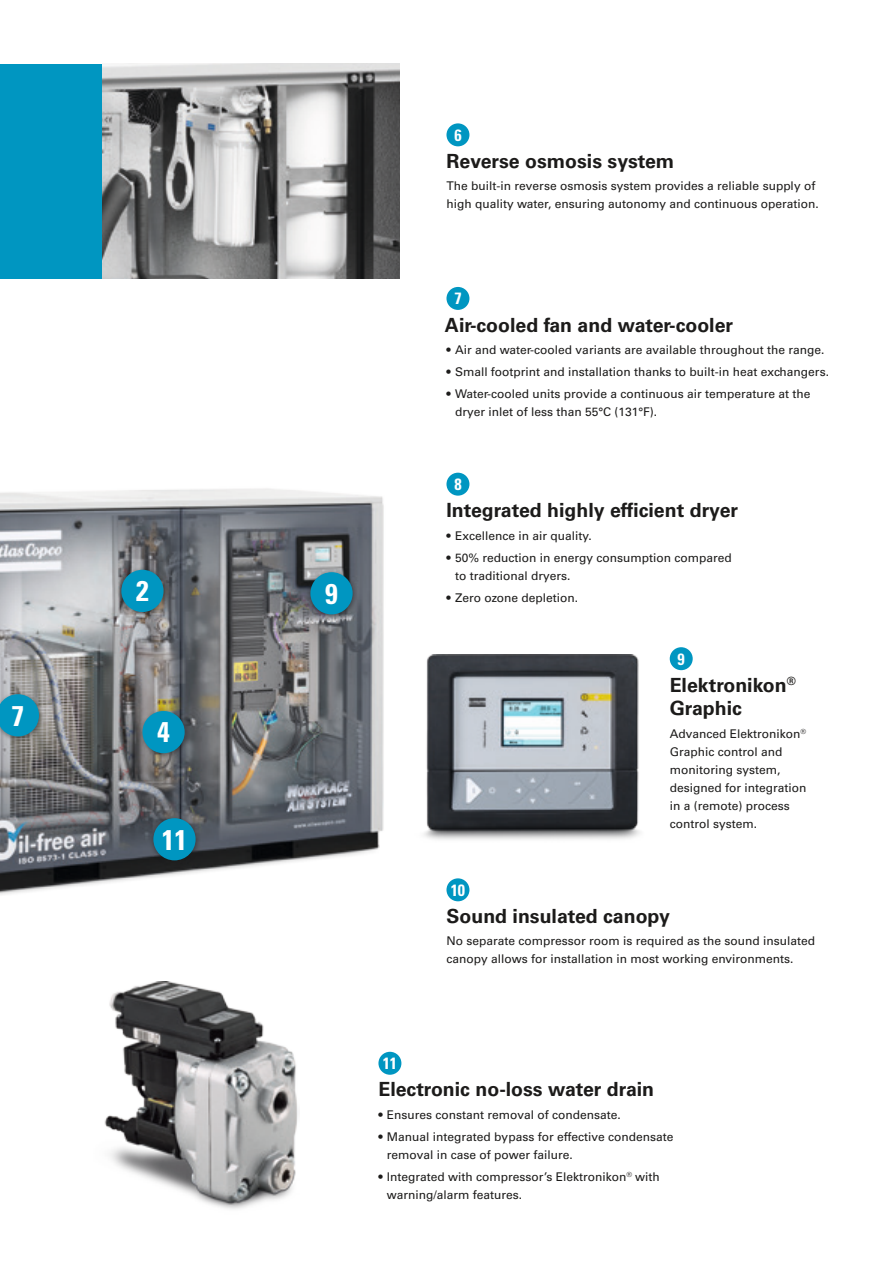
<style>
.page{position:relative;width:893px;height:1263px;background:#fff}
.page>*{position:absolute;margin:0;border:0;box-sizing:border-box;transform-origin:0 0}
.t1{font:700 condensed 28.5px "Univers LT Std";color:#fff}
.t2{font:700 19.5px/23.4px "Univers LT Std";color:#1c1b1a}
.t3{font:700 condensed 16.35px "Univers LT Std";color:#fff}
.t4{font:12px/18px "Univers LT Std";color:#1c1b1a}
</style>
<div class="page">
<div style="left:0;top:64px;width:102px;height:215px;background:#0096c1"></div>
<img style="left:102px;top:64px;width:298px;height:215px">
<img style="left:447px;top:655px;width:193px;height:185px">
<img style="left:0;top:488px;width:447px;height:407px">
<div style="left:149px;top:814px;width:52px;height:52px;background:#1c1b1a;opacity:.5"></div>
<div style="left:153px;top:818px;width:43px;height:42px;background:#0096c1;border-radius:50%"></div>
<div style="left:306px;top:568px;width:52px;height:52px;background:#1c1b1a;opacity:.5"></div>
<div style="left:310px;top:572px;width:43px;height:42px;background:#0096c1;border-radius:50%"></div>
<div style="left:138px;top:707px;width:52px;height:51px;background:#1c1b1a;opacity:.5"></div>
<div style="left:142px;top:711px;width:43px;height:42px;background:#0096c1;border-radius:50%"></div>
<div style="left:117px;top:566px;width:52px;height:51px;background:#1c1b1a;opacity:.5"></div>
<div style="left:121px;top:570px;width:43px;height:42px;background:#0096c1;border-radius:50%"></div>
<div style="left:0;top:690px;width:44px;height:52px;background:#1c1b1a;opacity:.5"></div>
<svg style="left:0;top:694px;width:39px;height:42px;background:#1994b7"></svg>
<img style="left:104px;top:981px;width:194px;height:228px">
<div style="left:446px;top:287px;width:23px;height:23px;background:#0096c1;border-radius:50%"></div>
<div style="left:670px;top:647px;width:23px;height:23px;background:#0096c1;border-radius:50%"></div>
<div style="left:446px;top:878px;width:23px;height:23px;background:#0096c1;border-radius:50%"></div>
<div style="left:446px;top:473px;width:23px;height:23px;background:#0096c1;border-radius:50%"></div>
<div style="left:446px;top:123px;width:23px;height:23px;background:#0096c1;border-radius:50%"></div>
<div style="left:378px;top:1052px;width:23px;height:23px;background:#0096c1;border-radius:50%"></div>
<h1 class="t1" style="left:12px;top:698px;width:14px">7</h1>
<h1 class="t1" style="left:136px;top:574px;width:14px">2</h1>
<h1 class="t1" style="left:157px;top:715px;width:14px">4</h1>
<h1 class="t1" style="left:162px;top:822px;width:27px">11</h1>
<h1 class="t1" style="left:325px;top:576px;width:14px">9</h1>
<h3 class="t3" style="left:454px;top:125px;width:9px">6</h3>
<h2 class="t2" style="left:446px;top:150px;width:229px">Reverse osmosis system</h2>
<p class="t4" style="left:446px;top:177px;width:374px">The built-in reverse osmosis system provides a reliable supply of high quality water, ensuring autonomy and continuous operation.</p>
<h3 class="t3" style="left:454px;top:288px;width:9px">7</h3>
<h2 class="t2" style="left:445px;top:313px;width:290px">Air-cooled fan and water-cooler</h2>
<p class="t4" style="left:446px;top:341px;width:379px">• Air and water-cooled variants are available throughout the range.</p>
<p class="t4" style="left:446px;top:363px;width:384px">• Small footprint and installation thanks to built-in heat exchangers.</p>
<p class="t4" style="left:455px;top:385px;width:357px;text-indent:-9px">• Water-cooled units provide a continuous air temperature at the dryer inlet of less than 55°C (131°F).</p>
<h3 class="t3" style="left:454px;top:474px;width:9px">8</h3>
<h2 class="t2" style="left:446px;top:499px;width:293px">Integrated highly efficient dryer</h2>
<p class="t4" style="left:446px;top:526px;width:147px">• Excellence in air quality.</p>
<p class="t4" style="left:455px;top:549px;width:278px;text-indent:-9px">• 50% reduction in energy consumption compared to traditional dryers.</p>
<p class="t4" style="left:446px;top:589px;width:133px">• Zero ozone depletion.</p>
<h3 class="t3" style="left:678px;top:649px;width:9px">9</h3>
<h3 class="t3" style="left:451px;top:880px;width:16px">10</h3>
<h2 class="t2" style="left:670px;top:673px;width:128px">Elektronikon<sup>®<br></sup>Graphic</h2>
<p class="t4" style="left:670px;top:724px;width:138px">Advanced Elektronikon<sup>®<br></sup>Graphic control and monitoring system, designed for integration in a (remote) process control system.</p>
<h3 class="t3" style="left:383px;top:1053px;width:16px">11</h3>
<h2 class="t2" style="left:446px;top:904px;width:225px">Sound insulated canopy</h2>
<p class="t4" style="left:446px;top:932px;width:370px">No separate compressor room is required as the sound insulated canopy allows for installation in most working environments.</p>
<h2 class="t2" style="left:378px;top:1078px;width:277px">Electronic no-loss water drain</h2>
<p class="t4" style="left:378px;top:1105px;width:244px">• Ensures constant removal of condensate.</p>
<p class="t4" style="left:387px;top:1128px;width:288px;text-indent:-9px">• Manual integrated bypass for effective condensate removal in case of power failure.</p>
<p class="t4" style="left:387px;top:1168px;width:274px;text-indent:-9px">• Integrated with compressor’s Elektronikon<sup>®</sup> with warning/alarm features.</p>
</div>
